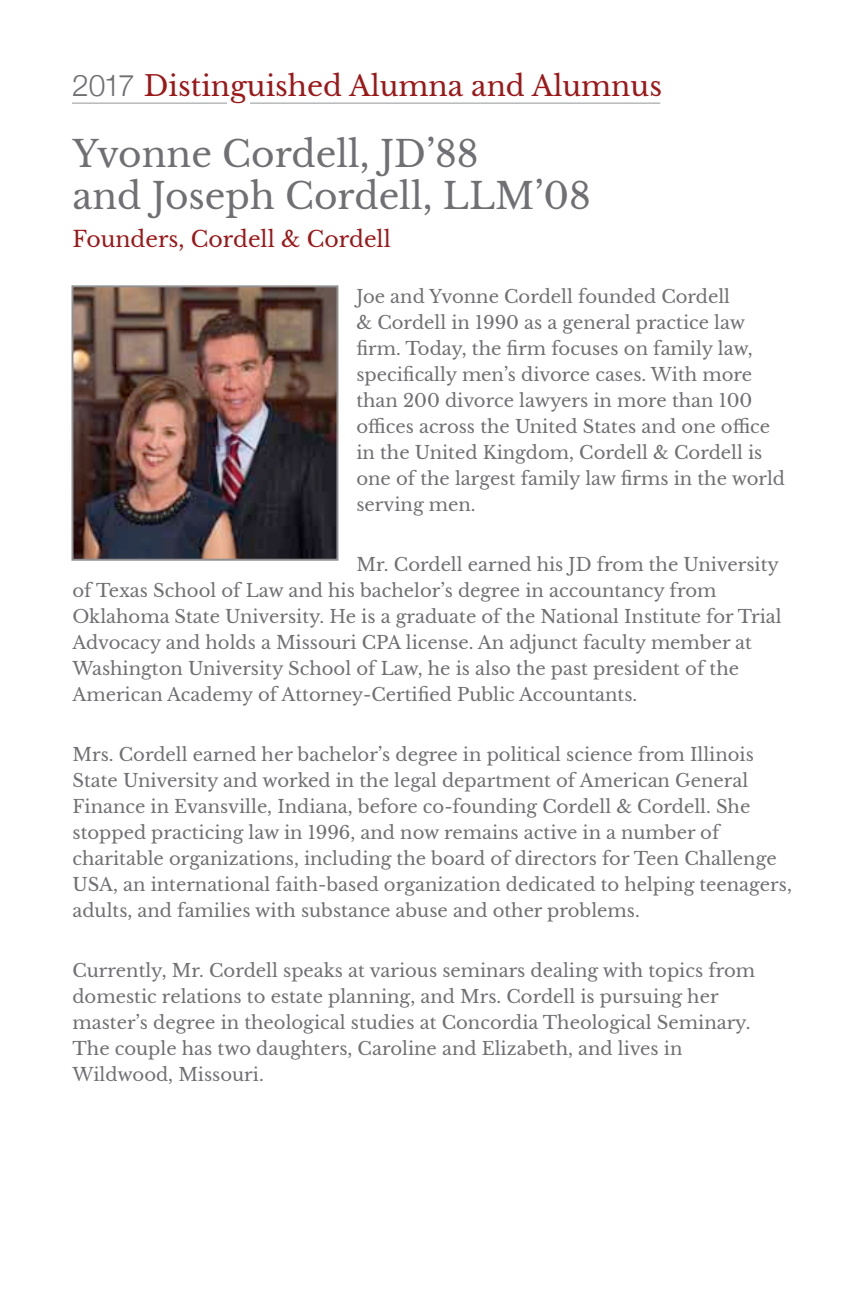
<style>
.page{position:relative;width:864px;height:1296px;background:#fff}
.page>*{position:absolute;margin:0;border:0;box-sizing:border-box;transform-origin:0 0}
.intro_text_new{font:36px "Libre Baskerville";color:#706f73}
.t1{font:28px "Libre Baskerville";color:#9d1718}
.t2{font:22px "Libre Baskerville";color:#9d1718}
.intro_text_new-2{font:18px/26px "Libre Baskerville";color:#706f73}
.s1{font-family:"Helvetica Neue";font-weight:300;font-size:30px;color:#706f73}
</style>
<div class="page">
<hr style="left:72px;top:103px;width:588px;height:1px;background:#939598">
<div style="left:228px;top:96px;width:22px;height:14px;background:#fff"></div>
<img style="left:75px;top:288px;width:260px;height:270px">
<div style="left:72px;top:285px;width:266px;height:276px;border:2px solid #908f91"></div>
<p class="t1" style="left:72px;top:69px;width:592px"><span class="s1">2017</span> Distinguished Alumna and Alumnus</p>
<p class="intro_text_new" style="left:72px;top:132px;width:408px">Yvonne Cordell, JD’88</p>
<p class="intro_text_new" style="left:72px;top:174px;width:520px">and Joseph Cordell, LLM’08</p>
<p class="t2" style="left:72px;top:226px;width:320px">Founders, Cordell &amp; Cordell</p>
<p class="intro_text_new-2" style="left:356px;top:283px;width:430px">Joe and Yvonne Cordell founded Cordell<br>&amp; Cordell in 1990 as a general practice law firm. Today, the firm focuses on family law, specifically men’s divorce cases. With more than 200 divorce lawyers in more than 100 offices across the United States and one office in the United Kingdom, Cordell &amp; Cordell is one of the largest family law firms in the world serving men.</p>
<p class="intro_text_new-2" style="left:72px;top:551px;width:711px;text-indent:284px">Mr. Cordell earned his JD from the University of Texas School of Law and his bachelor’s degree in accountancy from Oklahoma State University. He is a graduate of the National Institute for Trial Advocacy and holds a Missouri CPA license. An adjunct faculty member at Washington University School of Law, he is also the past president of the American Academy of Attorney-Certified Public Accountants.</p>
<p class="intro_text_new-2" style="left:72px;top:741px;width:721px">Mrs. Cordell earned her bachelor’s degree in political science from Illinois State University and worked in the legal department of American General Finance in Evansville, Indiana, before co-founding Cordell &amp; Cordell. She stopped practicing law in 1996, and now remains active in a number of charitable organizations, including the board of directors for Teen Challenge USA, an international faith-based organization dedicated to helping teenagers, adults, and families with substance abuse and other problems.</p>
<p class="intro_text_new-2" style="left:72px;top:957px;width:684px">Currently, Mr. Cordell speaks at various seminars dealing with topics from domestic relations to estate planning, and Mrs. Cordell is pursuing her master’s degree in theological studies at Concordia Theological Seminary.<br>The couple has two daughters, Caroline and Elizabeth, and lives in Wildwood, Missouri.</p>
</div>
